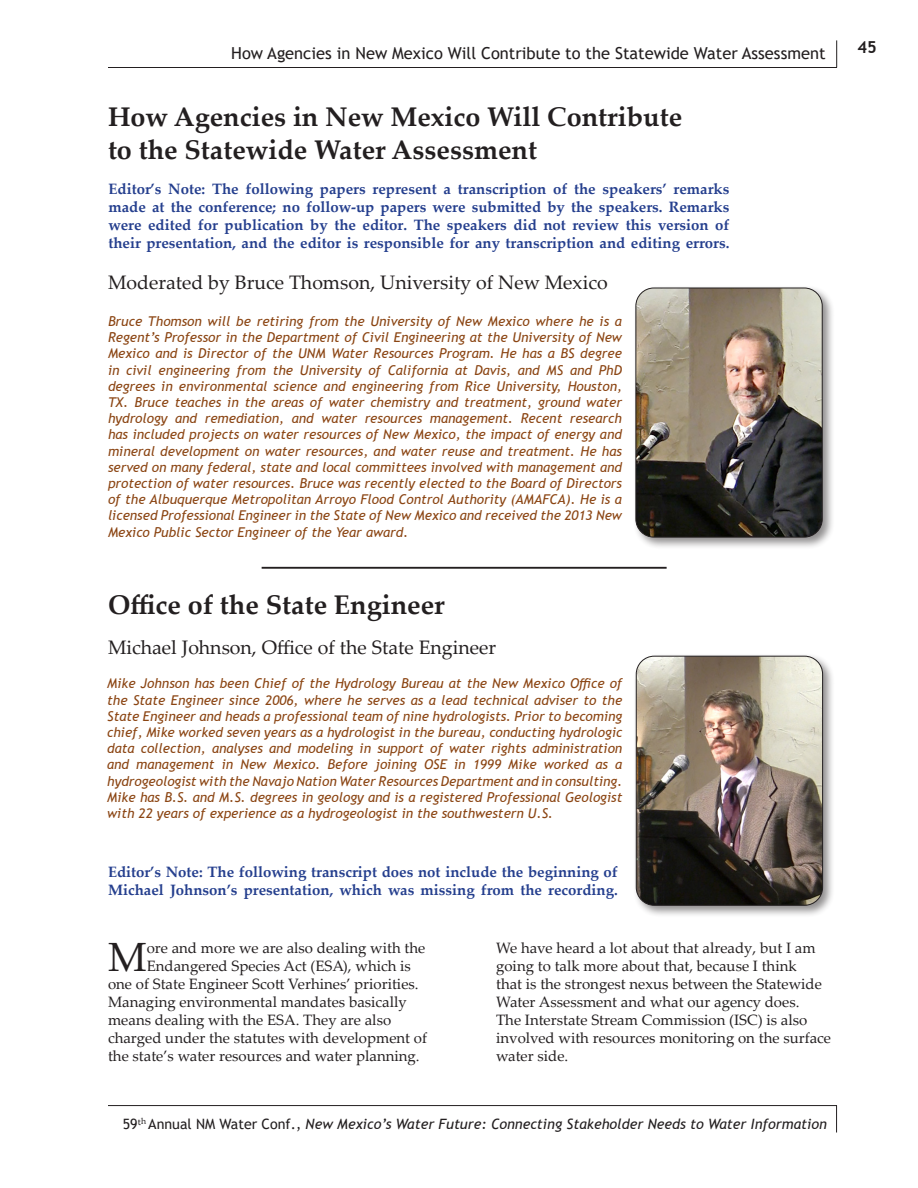
<style>
.page{position:relative;width:918px;height:1188px;background:#fff}
.page>*{position:absolute;margin:0;border:0;box-sizing:border-box;transform-origin:0 0}
.body_text{font:40.8px "Palatino Linotype";color:#231f20}
.title_of_paper{font:700 27px/32.4px "Palatino Linotype";color:#231f20}
.author_and_agency{font:19.5px "Palatino Linotype";color:#231f20}
.t1{font:16.5px "Trebuchet MS";color:#231f20}
.t2{font:700 16.5px "Trebuchet MS";color:#231f20}
.body_text-2{font:15px/18px "Palatino Linotype";color:#231f20}
.body_text-3{font:700 15px/18px "Palatino Linotype";color:#253f8e}
.t3{font:italic 14.25px "Trebuchet MS";color:#231f20}
.bio{font:italic 13.5px/16.2px "Trebuchet MS";color:#8b4513;text-align:justify}
.s1{font-style:normal}
</style>
<div class="page">
<hr style="left:108px;top:67px;width:729px;height:1px;background:#231f20">
<svg style="left:836px;top:40px;width:1px;height:27px"></svg>
<hr style="left:108px;top:1105px;width:729px;height:1px;background:#231f20">
<svg style="left:836px;top:1106px;width:1px;height:26px"></svg>
<hr style="left:262px;top:567px;width:405px;height:2px;background:#231f20">
<div style="left:633px;top:285px;width:202px;height:265px;background:#231f20;opacity:.5"></div>
<img style="left:636px;top:288px;width:186px;height:249px">
<div style="left:636px;top:288px;width:187px;height:249px;border:1px solid #231f20;border-radius:18px"></div>
<div style="left:633px;top:653px;width:202px;height:265px;background:#231f20;opacity:.5"></div>
<img style="left:636px;top:656px;width:187px;height:249px">
<div style="left:636px;top:656px;width:187px;height:250px;border:1px solid #231f20;border-radius:18px"></div>
<p class="t1" style="left:231px;top:42px;width:596px">How Agencies in New Mexico Will Contribute to the Statewide Water Assessment</p>
<p class="title_of_paper" style="left:108px;top:100px;width:576px">How Agencies in New Mexico Will Contribute to the Statewide Water Assessment</p>
<p class="body_text-3" style="left:108px;top:179px;width:623px;text-align:justify">Editor’s Note: The following papers represent a transcription of the speakers’ remarks made at the conference; no follow-up papers were submitted by the speakers. Remarks were edited for publication by the editor. The speakers did not review this version of their presentation, and the editor is responsible for any transcription and editing errors.</p>
<p class="author_and_agency" style="left:108px;top:268px;width:501px">Moderated by Bruce Thomson, University of New Mexico</p>
<p class="bio" style="left:108px;top:313px;width:516px">Bruce Thomson will be retiring from the University of New Mexico where he is a Regent’s Professor in the Department of Civil Engineering at the University of New Mexico and is Director of the UNM Water Resources Program. He has a BS degree in civil engineering from the University of California at Davis, and MS and PhD degrees in environmental science and engineering from Rice University, Houston, TX. Bruce teaches in the areas of water chemistry and treatment, ground water hydrology and remediation, and water resources management. Recent research has included projects on water resources of New Mexico, the impact of energy and mineral development on water resources, and water reuse and treatment. He has served on many federal, state and local committees involved with management and protection of water resources. Bruce was recently elected to the Board of Directors of the Albuquerque Metropolitan Arroyo Flood Control Authority (AMAFCA). He is a licensed Professional Engineer in the State of New Mexico and received the 2013 New Mexico Public Sector Engineer of the Year award.</p>
<p class="title_of_paper" style="left:108px;top:588px;width:338px">Office of the State Engineer</p>
<p class="author_and_agency" style="left:108px;top:633px;width:390px">Michael Johnson, Office of the State Engineer</p>
<p class="bio" style="left:107px;top:676px;width:517px">Mike Johnson has been Chief of the Hydrology Bureau at the New Mexico Office of the State Engineer since 2006, where he serves as a lead technical adviser to the State Engineer and heads a professional team of nine hydrologists. Prior to becoming chief, Mike worked seven years as a hydrologist in the bureau, conducting hydrologic data collection, analyses and modeling in support of water rights administration and management in New Mexico. Before joining OSE in 1999 Mike worked as a hydrogeologist with the Navajo Nation Water Resources Department and in consulting.<br>Mike has B.S. and M.S. degrees in geology and is a registered Professional Geologist with 22 years of experience as a hydrogeologist in the southwestern U.S.</p>
<p class="body_text-3" style="left:108px;top:862px;width:511px">Editor’s Note: The following transcript does not include the beginning of<br>Michael Johnson’s presentation, which was missing from the recording.</p>
<p class="body_text" style="left:108px;top:928px;width:40px">M</p>
<p class="body_text-2" style="left:147px;top:938px;width:280px">ore and more we are also dealing with the</p>
<p class="body_text-2" style="left:147px;top:956px;width:266px">Endangered Species Act (ESA), which is</p>
<p class="body_text-2" style="left:108px;top:974px;width:312px">one of State Engineer Scott Verhines’ priorities.</p>
<p class="body_text-2" style="left:108px;top:992px;width:300px">Managing environmental mandates basically</p>
<p class="body_text-2" style="left:108px;top:1010px;width:285px">means dealing with the ESA. They are also</p>
<p class="body_text-2" style="left:108px;top:1028px;width:321px">charged under the statutes with development of</p>
<p class="body_text-2" style="left:108px;top:1046px;width:313px">the state’s water resources and water planning.</p>
<p class="body_text-2" style="left:496px;top:938px;width:336px">We have heard a lot about that already, but I am going to talk more about that, because I think<br>that is the strongest nexus between the Statewide Water Assessment and what our agency does.<br>The Interstate Stream Commission (ISC) is also involved with resources monitoring on the surface water side.</p>
<p class="t3" style="left:123px;top:1116px;width:706px"><span class="s1">59</span><sup>t</sup><sup>h</sup> <span class="s1">Annual NM Water Conf.,</span> New Mexico’s Water Future: Connecting Stakeholder Needs to Water Information</p>
<p class="t2" style="left:858px;top:36px;width:21px">45</p>
</div>
